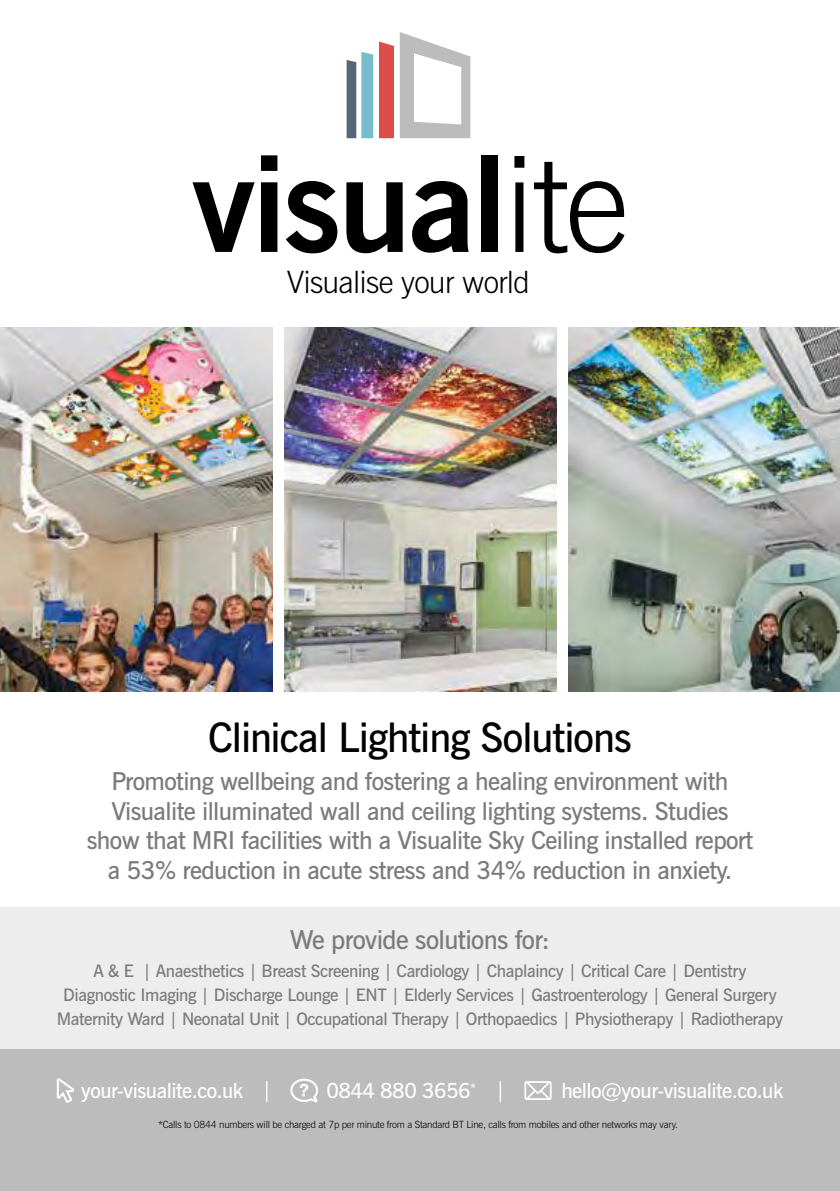
<style>
.page{position:relative;width:840px;height:1191px;background:#fff}
.page>*{position:absolute;margin:0;border:0;box-sizing:border-box;transform-origin:0 0}
.t1{font:600 40.6px "News Gothic BT";letter-spacing:-.025em;color:#000}
.t2{font:300 30.8px "News Gothic BT";letter-spacing:-.025em;color:#000}
.t3{font:600 26px "News Gothic BT";letter-spacing:-.025em;color:#7c7b7b}
.t4{font:600 24.6px/29.6px "News Gothic BT";letter-spacing:-.025em;color:#7c7b7b;text-align:center}
.t5{font:600 20.8px "News Gothic BT";letter-spacing:-.025em;color:#fff}
.t6{font:600 17.2px/24px "News Gothic BT";letter-spacing:-.025em;color:#7c7b7b;text-align:center}
.t7{font:300 10px "News Gothic BT";letter-spacing:-.025em;color:#000}
</style>
<div class="page">
<div style="left:0;top:1049px;width:839px;height:142px;background:#bcbcbc"></div>
<div style="left:0;top:907px;width:839px;height:142px;background:#ededed"></div>
<img style="left:284px;top:327px;width:272px;height:365px">
<img style="left:0;top:327px;width:272px;height:364px">
<img style="left:568px;top:327px;width:271px;height:365px">
<svg style="left:290px;top:1078px;width:28px;height:25px"></svg>
<svg style="left:524px;top:1081px;width:27px;height:19px"></svg>
<svg style="left:56px;top:1078px;width:18px;height:25px"></svg>
<svg style="left:266px;top:1081px;width:1px;height:21px"></svg>
<svg style="left:499px;top:1081px;width:1px;height:21px"></svg>
<svg style="left:192px;top:182px;width:62px;height:70px"></svg>
<svg style="left:261px;top:155px;width:16px;height:97px"></svg>
<svg style="left:286px;top:181px;width:51px;height:72px"></svg>
<svg style="left:346px;top:182px;width:56px;height:71px"></svg>
<svg style="left:412px;top:181px;width:56px;height:72px"></svg>
<div style="left:481px;top:155px;width:16px;height:97px;background:#000"></div>
<svg style="left:514px;top:156px;width:10px;height:96px"></svg>
<svg style="left:534px;top:162px;width:90px;height:91px"></svg>
<svg style="left:346px;top:52px;width:27px;height:86px"></svg>
<svg style="left:379px;top:32px;width:91px;height:106px"></svg>
<h2 class="t2" style="left:287px;top:264px;width:244px">Visualise your world</h2>
<h1 class="t1" style="left:208px;top:713px;width:425px">Clinical Lighting Solutions</h1>
<p class="t4" style="left:87px;top:766px;width:667px">Promoting wellbeing and fostering a healing environment with Visualite illuminated wall and ceiling lighting systems. Studies show that MRI facilities with a Visualite Sky Ceiling installed report a 53% reduction in acute stress and 34% reduction in anxiety.</p>
<h3 class="t3" style="left:289px;top:924px;width:262px">We provide solutions for:</h3>
<p class="t6" style="left:57px;top:959px;width:727px">A &amp; E | Anaesthetics | Breast Screening | Cardiology | Chaplaincy | Critical Care | Dentistry<br>Diagnostic Imaging | Discharge Lounge | ENT | Elderly Services | Gastroenterology | General Surgery<br>Maternity Ward | Neonatal Unit | Occupational Therapy | Orthopaedics | Physiotherapy | Radiotherapy</p>
<p class="t5" style="left:326px;top:1078px;width:151px">0844 880 3656<sup>*</sup></p>
<p class="t5" style="left:81px;top:1078px;width:163px">your-visualite.co.uk</p>
<p class="t5" style="left:561px;top:1078px;width:223px">hello@your-visualite.co.uk</p>
<p class="t7" style="left:158px;top:1118px;width:521px">*Calls to 0844 numbers will be charged at 7p per minute from a Standard BT Line, calls from mobiles and other networks may vary.</p>
</div>
